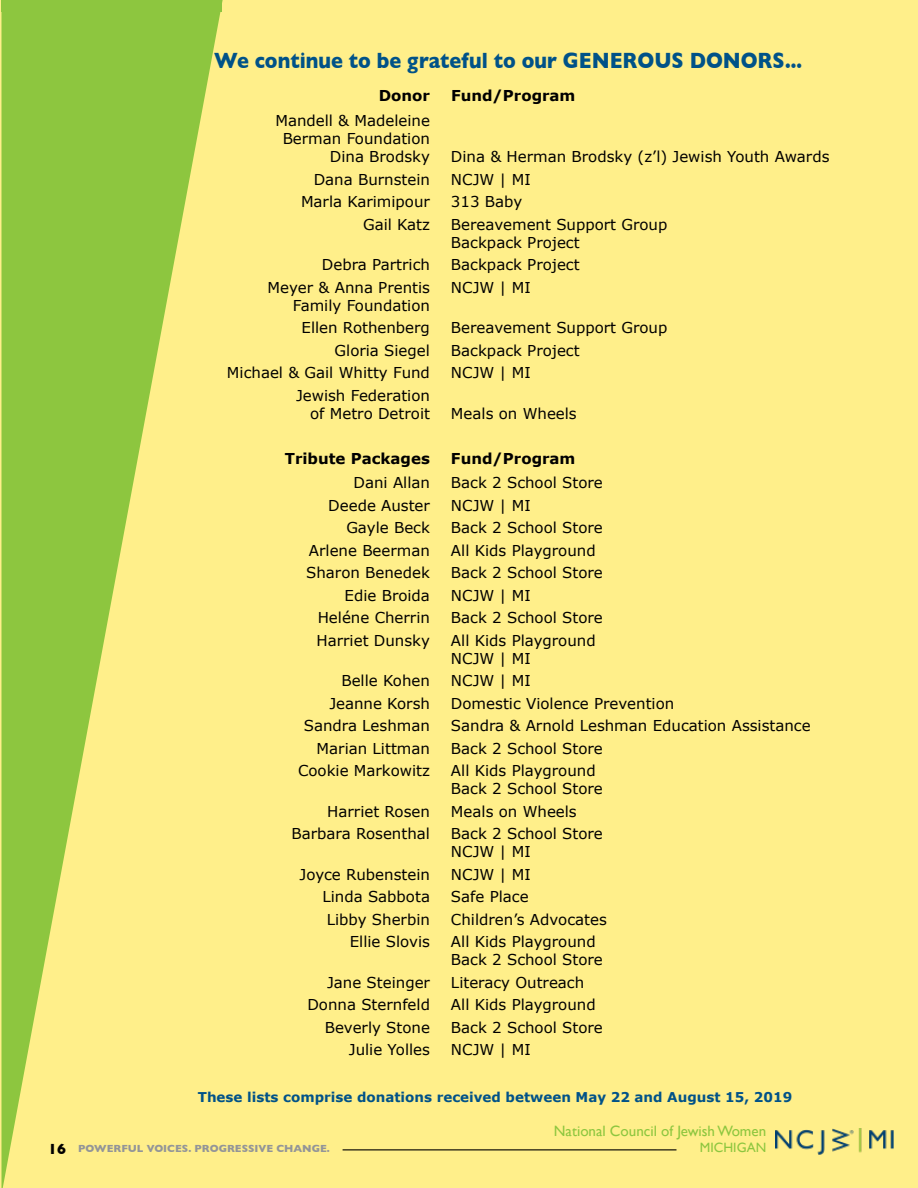
<style>
.page{position:relative;width:918px;height:1188px;background:#ffef8a}
.page>*{position:absolute;margin:0;border:0;box-sizing:border-box;transform-origin:0 0}
.t1{font:700 22.5px "Gill Sans";color:#005288;scale:.88 1}
.t2{font:15px/18px "Verdana";color:#000}
.t3{font:700 15px "Verdana";color:#000}
.t4{font:15px "Gill Sans";color:#8dc63f}
.t5{font:700 15px "Gill Sans";color:#000}
.t6{font:700 13.5px "Verdana";color:#005288}
.t7{font:13.5px "Gill Sans";color:#8dc63f}
.t8{font:700 10.5px "Gill Sans";color:#939598}
</style>
<div class="page">
<svg style="left:1px;top:0;width:222px;height:1188px"></svg>
<div style="left:2px;top:0;width:220px;height:11px;background:#8dc63f"></div>
<img style="left:775px;top:1128px;width:119px;height:26px">
<hr style="left:343px;top:1149px;width:333px;height:1px;background:#000">
<hr style="left:917px;top:343px;width:1px;height:661px;background:#fff7bf">
<hr style="left:917px;top:0;width:1px;height:343px;background:#ffe11a">
<h1 class="t1" style="left:214px;top:42px;width:669px">We continue to be grateful to our GENEROUS DONORS...</h1>
<p class="t3" style="left:379px;top:86px;width:53px">Donor</p>
<p class="t3" style="left:451px;top:86px;width:126px">Fund/Program</p>
<p class="t2" style="left:275px;top:112px;width:156px;text-align:right">Mandell &amp; Madeleine<br>Berman Foundation<br>Dina Brodsky</p>
<p class="t2" style="left:451px;top:148px;width:380px">Dina &amp; Herman Brodsky (z’l) Jewish Youth Awards</p>
<p class="t2" style="left:314px;top:170px;width:118px">Dana Burnstein</p>
<p class="t2" style="left:451px;top:170px;width:81px">NCJW | MI</p>
<p class="t2" style="left:301px;top:193px;width:130px">Marla Karimipour</p>
<p class="t2" style="left:451px;top:193px;width:73px">313 Baby</p>
<p class="t2" style="left:363px;top:215px;width:68px">Gail Katz</p>
<p class="t2" style="left:451px;top:215px;width:218px">Bereavement Support Group<br>Backpack Project</p>
<p class="t2" style="left:322px;top:256px;width:110px">Debra Partrich</p>
<p class="t2" style="left:451px;top:256px;width:130px">Backpack Project</p>
<p class="t2" style="left:268px;top:278px;width:164px">Meyer &amp; Anna Prentis</p>
<p class="t2" style="left:451px;top:278px;width:81px">NCJW | MI</p>
<p class="t2" style="left:293px;top:294px;width:139px;line-height:22.5px;text-align:center">Family Foundation<br>Ellen Rothenberg</p>
<p class="t2" style="left:451px;top:319px;width:218px">Bereavement Support Group</p>
<p class="t2" style="left:335px;top:341px;width:97px">Gloria Siegel</p>
<p class="t2" style="left:451px;top:341px;width:130px">Backpack Project</p>
<p class="t2" style="left:227px;top:364px;width:205px">Michael &amp; Gail Whitty Fund</p>
<p class="t2" style="left:451px;top:364px;width:81px">NCJW | MI</p>
<p class="t2" style="left:296px;top:386px;width:136px;text-align:right">Jewish Federation of Metro Detroit</p>
<p class="t2" style="left:451px;top:404px;width:127px">Meals on Wheels</p>
<p class="t5" style="left:48px;top:1137px;width:19px">16</p>
<p class="t3" style="left:285px;top:448px;width:147px">Tribute Packages</p>
<p class="t3" style="left:451px;top:448px;width:126px">Fund/Program</p>
<p class="t2" style="left:354px;top:474px;width:78px">Dani Allan</p>
<p class="t2" style="left:451px;top:474px;width:153px">Back 2 School Store</p>
<p class="t2" style="left:328px;top:497px;width:103px">Deede Auster</p>
<p class="t2" style="left:451px;top:497px;width:81px">NCJW | MI</p>
<p class="t2" style="left:346px;top:519px;width:85px">Gayle Beck</p>
<p class="t2" style="left:451px;top:519px;width:153px">Back 2 School Store</p>
<p class="t2" style="left:309px;top:542px;width:123px">Arlene Beerman</p>
<p class="t2" style="left:451px;top:542px;width:146px">All Kids Playground</p>
<p class="t2" style="left:306px;top:564px;width:125px">Sharon Benedek</p>
<p class="t2" style="left:451px;top:564px;width:153px">Back 2 School Store</p>
<p class="t2" style="left:345px;top:587px;width:87px">Edie Broida</p>
<p class="t2" style="left:451px;top:587px;width:81px">NCJW | MI</p>
<p class="t2" style="left:318px;top:609px;width:114px">Heléne Cherrin</p>
<p class="t2" style="left:451px;top:609px;width:153px">Back 2 School Store</p>
<p class="t2" style="left:317px;top:632px;width:115px">Harriet Dunsky</p>
<p class="t2" style="left:451px;top:632px;width:146px">All Kids Playground<br>NCJW | MI</p>
<p class="t2" style="left:341px;top:672px;width:90px">Belle Kohen</p>
<p class="t2" style="left:451px;top:672px;width:81px">NCJW | MI</p>
<p class="t2" style="left:329px;top:695px;width:102px">Jeanne Korsh</p>
<p class="t2" style="left:451px;top:695px;width:225px">Domestic Violence Prevention</p>
<p class="t2" style="left:304px;top:717px;width:128px">Sandra Leshman</p>
<p class="t2" style="left:451px;top:717px;width:361px">Sandra &amp; Arnold Leshman Education Assistance</p>
<p class="t2" style="left:317px;top:740px;width:115px">Marian Littman</p>
<p class="t2" style="left:451px;top:740px;width:153px">Back 2 School Store</p>
<p class="t2" style="left:298px;top:762px;width:133px">Cookie Markowitz</p>
<p class="t2" style="left:451px;top:762px;width:153px">All Kids Playground<br>Back 2 School Store</p>
<p class="t2" style="left:327px;top:803px;width:104px">Harriet Rosen</p>
<p class="t2" style="left:451px;top:803px;width:127px">Meals on Wheels</p>
<p class="t2" style="left:292px;top:825px;width:140px">Barbara Rosenthal</p>
<p class="t2" style="left:451px;top:825px;width:153px">Back 2 School Store<br>NCJW | MI</p>
<p class="t2" style="left:300px;top:866px;width:132px">Joyce Rubenstein</p>
<p class="t2" style="left:451px;top:866px;width:81px">NCJW | MI</p>
<p class="t2" style="left:322px;top:888px;width:109px">Linda Sabbota</p>
<p class="t2" style="left:451px;top:888px;width:79px">Safe Place</p>
<p class="t2" style="left:327px;top:911px;width:105px">Libby Sherbin</p>
<p class="t2" style="left:451px;top:911px;width:157px">Children’s Advocates</p>
<p class="t2" style="left:350px;top:933px;width:82px">Ellie Slovis</p>
<p class="t2" style="left:451px;top:933px;width:153px">All Kids Playground<br>Back 2 School Store</p>
<p class="t2" style="left:327px;top:974px;width:104px">Jane Steinger</p>
<p class="t2" style="left:451px;top:974px;width:135px">Literacy Outreach</p>
<p class="t2" style="left:307px;top:996px;width:124px">Donna Sternfeld</p>
<p class="t2" style="left:451px;top:996px;width:146px">All Kids Playground</p>
<p class="t2" style="left:325px;top:1019px;width:107px">Beverly Stone</p>
<p class="t2" style="left:451px;top:1019px;width:153px">Back 2 School Store</p>
<p class="t2" style="left:349px;top:1041px;width:83px">Julie Yolles</p>
<p class="t2" style="left:451px;top:1041px;width:81px">NCJW | MI</p>
<p class="t6" style="left:198px;top:1088px;width:596px">These lists comprise donations received between May 22 and August 15, 2019</p>
<p class="t4" style="left:554px;top:1122px;width:214px">National Council of Jewish Women</p>
<p class="t8" style="left:78px;top:1140px;width:253px">POWERFUL VOICES. PROGRESSIVE CHANGE.</p>
<p class="t7" style="left:700px;top:1140px;width:68px">MICHIGAN</p>
</div>
